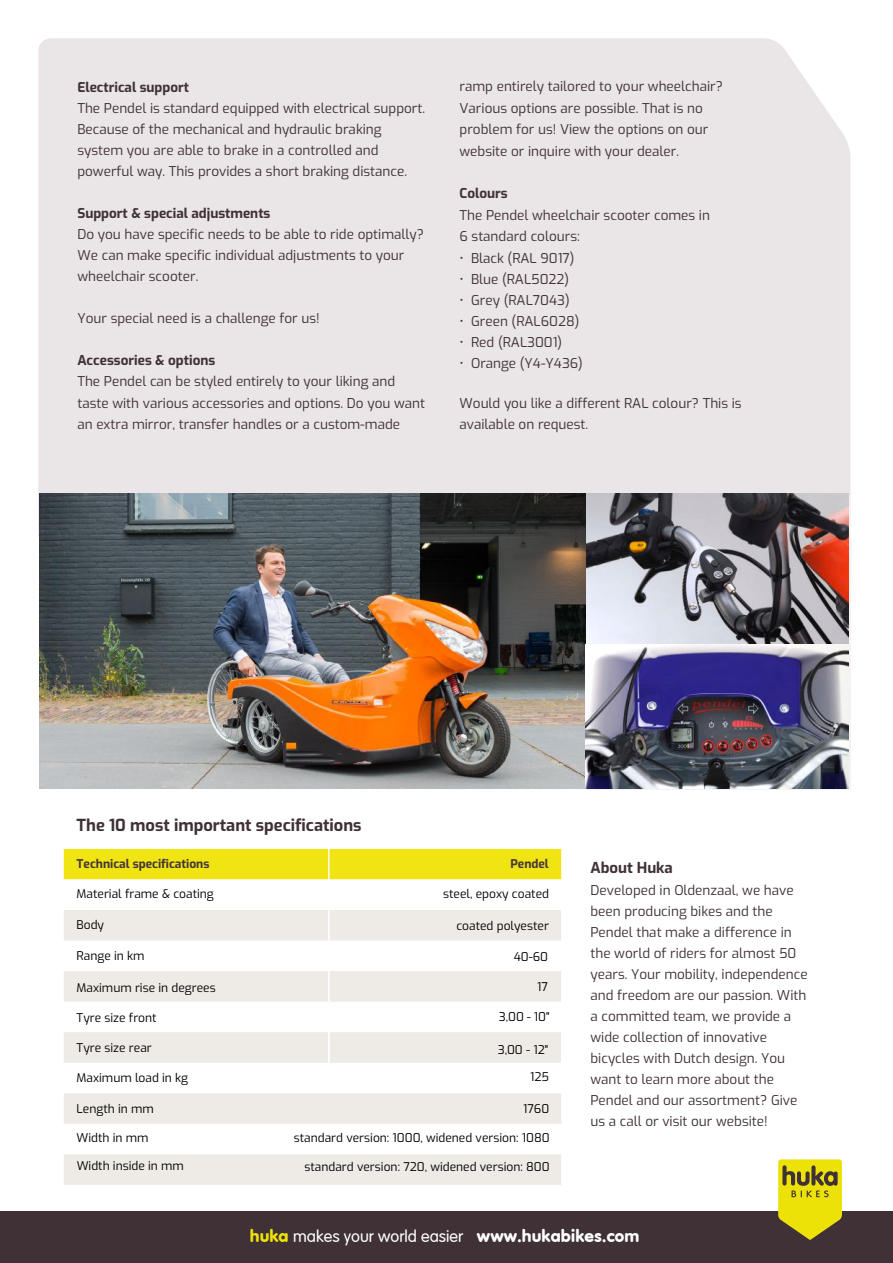
<style>
.page{position:relative;width:893px;height:1263px;background:#fff}
.page>*{position:absolute;margin:0;border:0;box-sizing:border-box;transform-origin:0 0}
.t1{font:300 16.5px "VAG Rounded";color:#fff}
.t2{font:700 16.5px "Exo";color:#3f3135}
.t3{font:700 15px "Exo";color:#3f3135}
.t4{font:13.5px/21px "Exo";color:#3f3135}
.t5{font:700 13.5px "Exo";color:#3f3135}
.t6{font:12px "Exo";color:#000001}
.t7{font:700 12px "Exo";color:#453638}
.s1{font-family:"VAG Rundschrift D";font-weight:400;font-size:18px;color:#ede208}
.s2{font-family:"VAG Rundschrift D";font-weight:400;font-size:18px}
</style>
<div class="page">
<div style="left:0;top:1212px;width:893px;height:51px;background:#3f3135"></div>
<svg style="left:778px;top:1159px;width:64px;height:81px;background:#c0b415"></svg>
<div style="left:38px;top:38px;width:812px;height:499px;background:#eae5e7"></div>
<img style="left:39px;top:493px;width:810px;height:295px">
<div style="left:64px;top:849px;width:497px;height:30px;background:#f0e413"></div>
<svg style="left:64px;top:910px;width:498px;height:275px;fill:#eeebe7"></svg>
<hr style="left:328px;top:849px;width:2px;height:30px;background:#fff">
<hr style="left:328px;top:910px;width:2px;height:30px;background:#fff">
<hr style="left:561px;top:910px;width:2px;height:30px;background:#fff">
<hr style="left:328px;top:940px;width:2px;height:31px;background:#fff">
<hr style="left:561px;top:940px;width:2px;height:31px;background:#fff">
<hr style="left:328px;top:971px;width:2px;height:31px;background:#fff">
<hr style="left:561px;top:971px;width:2px;height:31px;background:#fff">
<hr style="left:328px;top:1002px;width:2px;height:30px;background:#fff">
<hr style="left:561px;top:1002px;width:2px;height:30px;background:#fff">
<hr style="left:328px;top:1031px;width:2px;height:31px;background:#fff">
<hr style="left:561px;top:1031px;width:2px;height:31px;background:#fff">
<hr style="left:328px;top:1062px;width:2px;height:30px;background:#fff">
<hr style="left:561px;top:1062px;width:2px;height:30px;background:#fff">
<hr style="left:561px;top:1092px;width:2px;height:31px;background:#fff">
<hr style="left:561px;top:1154px;width:2px;height:31px;background:#fff">
<p class="t5" style="left:77px;top:76px;width:113px">Electrical support</p>
<p class="t4" style="left:77px;top:97px;width:349px">The Pendel is standard equipped with electrical support.<br>Because of the mechanical and hydraulic braking system you are able to brake in a controlled and powerful way. This provides a short braking distance.</p>
<p class="t5" style="left:77px;top:203px;width:194px">Support &amp; special adjustments</p>
<p class="t4" style="left:77px;top:223px;width:348px">Do you have specific needs to be able to ride optimally?<br>We can make specific individual adjustments to your wheelchair scooter.</p>
<p class="t4" style="left:77px;top:307px;width:244px">Your special need is a challenge for us!</p>
<p class="t5" style="left:77px;top:350px;width:139px">Accessories &amp; options</p>
<p class="t4" style="left:77px;top:370px;width:349px">The Pendel can be styled entirely to your liking and taste with various accessories and options. Do you want an extra mirror, transfer handles or a custom-made</p>
<p class="t4" style="left:459px;top:75px;width:265px;line-height:21.5px">ramp entirely tailored to your wheelchair?<br>Various options are possible. That is no problem for us! View the options on our website or inquire with your dealer.</p>
<p class="t5" style="left:459px;top:183px;width:50px">Colours</p>
<p class="t4" style="left:459px;top:203px;width:252px;line-height:21.5px">The Pendel wheelchair scooter comes in<br>6 standard colours:</p>
<p class="t4" style="left:459px;top:247px;width:117px">• Black (RAL 9017)</p>
<p class="t4" style="left:459px;top:268px;width:111px">• Blue (RAL5022)</p>
<p class="t4" style="left:459px;top:289px;width:112px">• Grey (RAL7043)</p>
<p class="t4" style="left:459px;top:310px;width:121px">• Green (RAL6028)</p>
<p class="t4" style="left:459px;top:331px;width:104px">• Red (RAL3001)</p>
<p class="t4" style="left:459px;top:352px;width:125px">• Orange (Y4-Y436)</p>
<p class="t4" style="left:459px;top:392px;width:284px">Would you like a different RAL colour? This is available on request.</p>
<p class="t2" style="left:77px;top:813px;width:286px">The 10 most important specifications</p>
<p class="t7" style="left:77px;top:854px;width:134px">Technical specifications</p>
<p class="t7" style="left:510px;top:854px;width:40px">Pendel</p>
<p class="t6" style="left:77px;top:885px;width:139px">Material frame &amp; coating</p>
<p class="t6" style="left:443px;top:885px;width:107px">steel, epoxy coated</p>
<p class="t6" style="left:77px;top:916px;width:29px">Body</p>
<p class="t6" style="left:456px;top:917px;width:94px">coated polyester</p>
<p class="t6" style="left:77px;top:946px;width:70px">Range in km</p>
<p class="t6" style="left:77px;top:978px;width:141px">Maximum rise in degrees</p>
<p class="t6" style="left:514px;top:948px;width:36px">40-60</p>
<p class="t6" style="left:537px;top:978px;width:12px">17</p>
<p class="t6" style="left:77px;top:1009px;width:82px">Tyre size front</p>
<p class="t6" style="left:77px;top:1038px;width:77px">Tyre size rear</p>
<p class="t6" style="left:77px;top:1069px;width:113px">Maximum load in kg</p>
<p class="t6" style="left:77px;top:1100px;width:79px">Length in mm</p>
<p class="t6" style="left:77px;top:1129px;width:74px">Width in mm</p>
<p class="t6" style="left:499px;top:1008px;width:52px">3,00 - 10"</p>
<p class="t6" style="left:498px;top:1040px;width:52px">3,00 - 12"</p>
<p class="t6" style="left:530px;top:1068px;width:21px">125</p>
<p class="t6" style="left:523px;top:1100px;width:28px">1760</p>
<p class="t6" style="left:294px;top:1128px;width:257px">standard version: 1000, widened version: 1080</p>
<p class="t6" style="left:77px;top:1156px;width:109px">Width inside in mm</p>
<p class="t6" style="left:305px;top:1158px;width:247px">standard version: 720, widened version: 800</p>
<p class="t3" style="left:590px;top:856px;width:84px">About Huka</p>
<p class="t4" style="left:590px;top:878px;width:219px">Developed in Oldenzaal, we have been producing bikes and the<br>Pendel that make a difference in the world of riders for almost 50 years. Your mobility, independence and freedom are our passion. With a committed team, we provide a wide collection of innovative bicycles with Dutch design. You want to learn more about the<br>Pendel and our assortment? Give us a call or visit our website!</p>
<p class="t1" style="left:250px;top:1227px;width:391px"><span class="s1">huka</span> makes your world easier <span class="s2">www.hukabikes.com</span></p>
</div>
